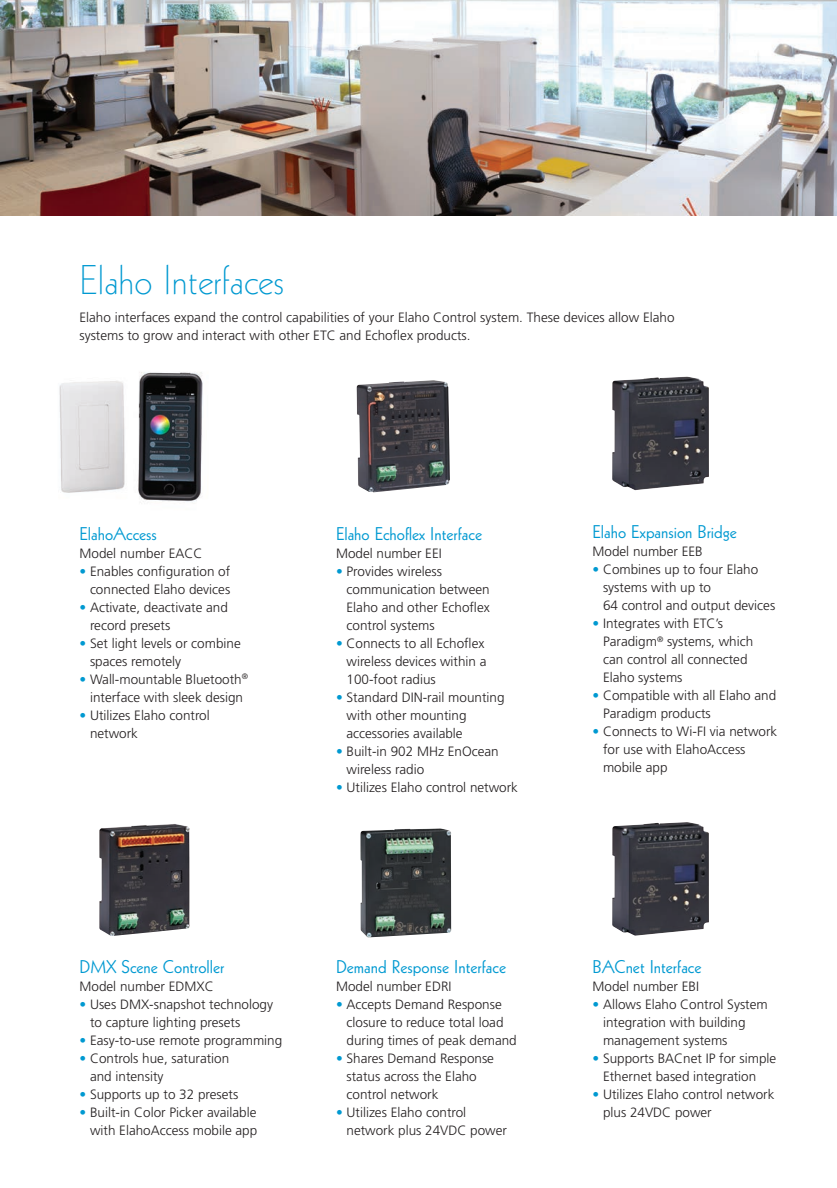
<style>
.page{position:relative;width:837px;height:1188px;background:#fff}
.page>*{position:absolute;margin:0;border:0;box-sizing:border-box;transform-origin:0 0}
.t1{font:40.5px "Geometric 231 BT Light C";color:#0099d1}
.t2{font:18px "Geometric 231 BT Roman C";color:#0099d1}
.t3{font:300 13.5px/18px "Frutiger LT";color:#231f20}
.s1{color:#0099d1}
</style>
<div class="page">
<img style="left:357px;top:380px;width:93px;height:112px">
<img style="left:612px;top:377px;width:97px;height:113px">
<img style="left:612px;top:822px;width:97px;height:114px">
<img style="left:99px;top:824px;width:91px;height:112px">
<img style="left:360px;top:828px;width:91px;height:109px">
<img style="left:59px;top:372px;width:144px;height:130px">
<img style="left:0;top:0;width:837px;height:216px">
<h1 class="t1" style="left:80px;top:254px;width:206px">Elaho Interfaces</h1>
<p class="t3" style="left:80px;top:308px;width:597px">Elaho interfaces expand the control capabilities of your Elaho Control system. These devices allow Elaho systems to grow and interact with other ETC and Echoflex products.</p>
<h2 class="t2" style="left:80px;top:522px;width:79px">ElahoAccess</h2>
<p class="t3" style="left:80px;top:544px;width:125px">Model number EACC</p>
<p class="t3" style="left:80px;top:562px;width:152px;text-align:right"><span class="s1">•</span> Enables configuration of connected Elaho devices</p>
<p class="t3" style="left:90px;top:598px;width:139px;text-indent:-11px"><span class="s1">•</span> Activate, deactivate and record presets</p>
<p class="t3" style="left:90px;top:634px;width:152px;text-indent:-11px"><span class="s1">•</span> Set light levels or combine spaces remotely</p>
<p class="t3" style="left:80px;top:670px;width:170px;text-align:center"><span class="s1">•</span> Wall-mountable Bluetooth<sup>® </sup>interface with sleek design</p>
<p class="t3" style="left:90px;top:706px;width:121px;text-indent:-11px"><span class="s1">•</span> Utilizes Elaho control network</p>
<h2 class="t2" style="left:336px;top:522px;width:148px">Elaho Echoflex Interface</h2>
<p class="t3" style="left:336px;top:544px;width:107px">Model number EEI</p>
<p class="t3" style="left:347px;top:562px;width:145px;text-indent:-11px"><span class="s1">•</span> Provides wireless communication between<br>Elaho and other Echoflex control systems</p>
<p class="t3" style="left:347px;top:634px;width:142px;text-indent:-11px"><span class="s1">•</span> Connects to all Echoflex wireless devices within a<br>100-foot radius</p>
<p class="t3" style="left:347px;top:688px;width:160px;text-indent:-11px"><span class="s1">•</span> Standard DIN-rail mounting with other mounting accessories available</p>
<p class="t3" style="left:347px;top:742px;width:154px;text-indent:-11px"><span class="s1">•</span> Built-in 902 MHz EnOcean wireless radio</p>
<p class="t3" style="left:336px;top:778px;width:184px"><span class="s1">•</span> Utilizes Elaho control network</p>
<h2 class="t2" style="left:80px;top:955px;width:146px">DMX Scene Controller</h2>
<p class="t3" style="left:80px;top:978px;width:136px">Model number EDMXC</p>
<p class="t3" style="left:90px;top:996px;width:185px;text-indent:-11px"><span class="s1">•</span> Uses DMX-snapshot technology to capture lighting presets</p>
<p class="t3" style="left:80px;top:1032px;width:204px"><span class="s1">•</span> Easy-to-use remote programming</p>
<p class="t3" style="left:90px;top:1050px;width:141px;text-indent:-11px"><span class="s1">•</span> Controls hue, saturation and intensity</p>
<p class="t3" style="left:80px;top:1086px;width:160px"><span class="s1">•</span> Supports up to 32 presets</p>
<p class="t3" style="left:80px;top:1104px;width:179px;text-align:right"><span class="s1">•</span> Built-in Color Picker available with ElahoAccess mobile app</p>
<h2 class="t2" style="left:336px;top:955px;width:172px">Demand Response Interface</h2>
<p class="t3" style="left:336px;top:978px;width:117px">Model number EDRI</p>
<p class="t3" style="left:347px;top:996px;width:172px;text-indent:-11px"><span class="s1">•</span> Accepts Demand Response closure to reduce total load during times of peak demand</p>
<p class="t3" style="left:347px;top:1050px;width:149px;text-indent:-11px"><span class="s1">•</span> Shares Demand Response status across the Elaho control network</p>
<p class="t3" style="left:347px;top:1104px;width:162px;text-indent:-11px"><span class="s1">•</span> Utilizes Elaho control network plus 24VDC power</p>
<h2 class="t2" style="left:593px;top:520px;width:146px">Elaho Expansion Bridge</h2>
<p class="t3" style="left:593px;top:543px;width:112px">Model number EEB</p>
<p class="t3" style="left:603px;top:561px;width:174px;text-indent:-11px"><span class="s1">•</span> Combines up to four Elaho systems with up to<br>64 control and output devices</p>
<p class="t3" style="left:603px;top:615px;width:152px;text-indent:-11px"><span class="s1">•</span> Integrates with ETC’s<br>Paradigm<sup>®</sup> systems, which can control all connected<br>Elaho systems</p>
<p class="t3" style="left:603px;top:687px;width:175px;text-indent:-11px"><span class="s1">•</span> Compatible with all Elaho and<br>Paradigm products</p>
<p class="t3" style="left:603px;top:723px;width:176px;text-indent:-11px"><span class="s1">•</span> Connects to Wi-FI via network for use with ElahoAccess mobile app</p>
<h2 class="t2" style="left:592px;top:955px;width:111px">BACnet Interface</h2>
<p class="t3" style="left:592px;top:978px;width:108px">Model number EBI</p>
<p class="t3" style="left:603px;top:996px;width:166px;text-indent:-11px"><span class="s1">•</span> Allows Elaho Control System integration with building management systems</p>
<p class="t3" style="left:603px;top:1050px;width:175px;text-indent:-11px"><span class="s1">•</span> Supports BACnet IP for simple<br>Ethernet based integration</p>
<p class="t3" style="left:603px;top:1086px;width:173px;text-indent:-11px"><span class="s1">•</span> Utilizes Elaho control network plus 24VDC power</p>
</div>
